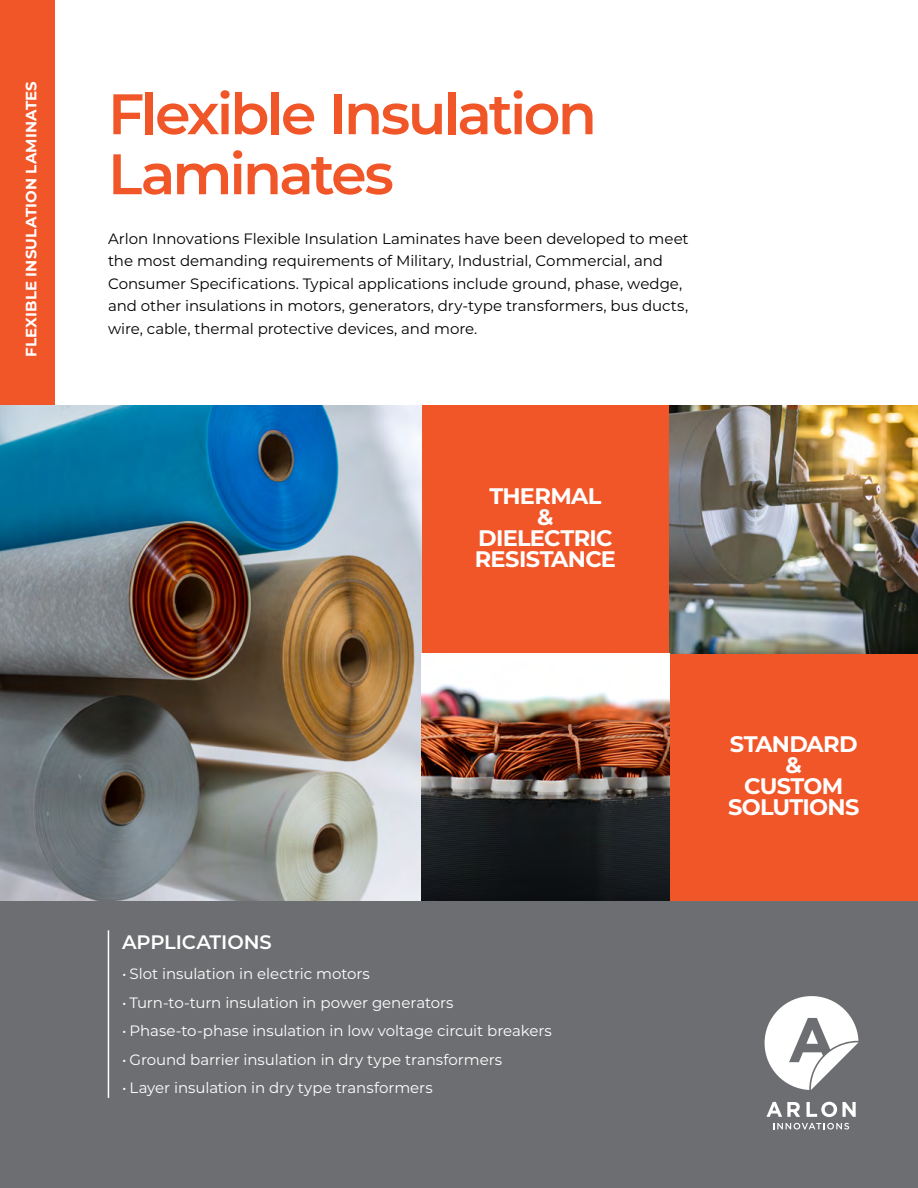
<style>
.page{position:relative;width:918px;height:1188px;background:#fff}
.page>*{position:absolute;margin:0;border:0;box-sizing:border-box;transform-origin:0 0}
.t1{font:600 57px/60px "Montserrat";letter-spacing:-.05em;color:#f15629}
.t2{font:700 22.5px/21px "Montserrat";letter-spacing:-.03em;color:#fff;text-align:center}
.t3{font:600 19.5px "Montserrat";letter-spacing:-.005em;color:#fff}
.t4{font:15px/22.5px "Montserrat";letter-spacing:-.005em;color:#000}
.t5{font:15px "Montserrat";letter-spacing:-.005em;color:#fff}
.t6{font:700 15px "Montserrat";letter-spacing:.01em;color:#fff}
</style>
<div class="page">
<div style="left:670px;top:653px;width:248px;height:249px;background:#f15629"></div>
<div style="left:421px;top:405px;width:249px;height:248px;background:#f15629"></div>
<img style="left:0;top:405px;width:421px;height:497px">
<img style="left:670px;top:405px;width:248px;height:248px">
<div style="left:0;top:0;width:55px;height:405px;background:#f15629"></div>
<img style="left:421px;top:684px;width:249px;height:218px">
<div style="left:0;top:902px;width:918px;height:286px;background:#6d6e71"></div>
<hr style="left:108px;top:930px;width:1px;height:168px;background:#fff">
<svg style="left:766px;top:1102px;width:34px;height:15px"></svg>
<svg style="left:807px;top:1102px;width:49px;height:15px"></svg>
<svg style="left:773px;top:1123px;width:76px;height:7px"></svg>
<svg style="left:765px;top:996px;width:94px;height:94px"></svg>
<p class="t6" style="left:20px;top:357px;width:277px;rotate:-90deg">FLEXIBLE INSULATION LAMINATES</p>
<h1 class="t1" style="left:108px;top:81px;width:490px">Flexible Insulation<br>Laminates</h1>
<p class="t4" style="left:108px;top:227px;width:582px">Arlon Innovations Flexible Insulation Laminates have been developed to meet the most demanding requirements of Military, Industrial, Commercial, and Consumer Specifications. Typical applications include ground, phase, wedge, and other insulations in motors, generators, dry-type transformers, bus ducts, wire, cable, thermal protective devices, and more.</p>
<h2 class="t2" style="left:475px;top:484px;width:143px">THERMAL<br>&amp;<br>DIELECTRIC<br>RESISTANCE</h2>
<h3 class="t3" style="left:122px;top:928px;width:151px">APPLICATIONS</h3>
<p class="t5" style="left:122px;top:964px;width:249px">• Slot insulation in electric motors</p>
<p class="t5" style="left:122px;top:992px;width:333px">• Turn-to-turn insulation in power generators</p>
<p class="t5" style="left:122px;top:1021px;width:431px">• Phase-to-phase insulation in low voltage circuit breakers</p>
<p class="t5" style="left:122px;top:1049px;width:382px">• Ground barrier insulation in dry type transformers</p>
<p class="t5" style="left:122px;top:1078px;width:312px">• Layer insulation in dry type transformers</p>
<h2 class="t2" style="left:728px;top:733px;width:133px">STANDARD &amp;<br>CUSTOM<br>SOLUTIONS</h2>
</div>
